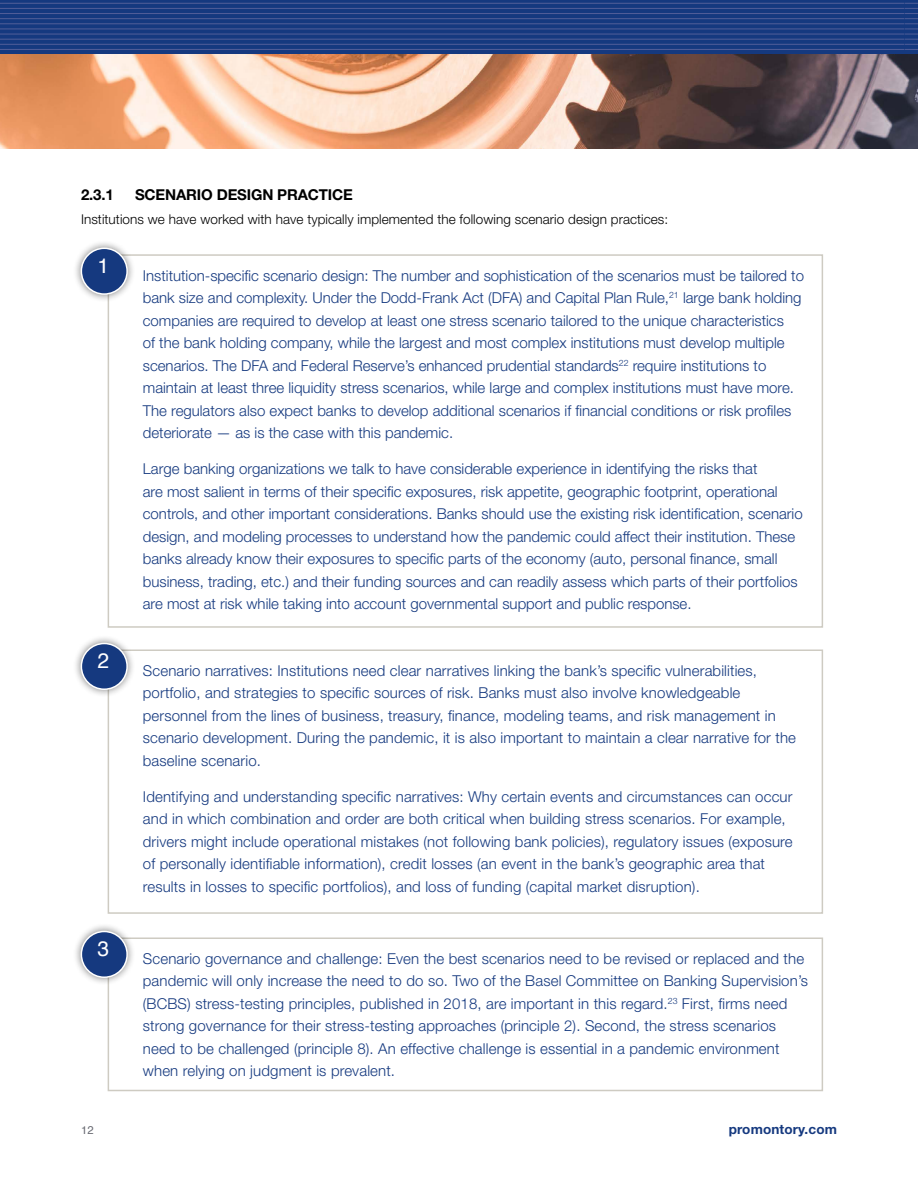
<style>
.page{position:relative;width:918px;height:1188px;background:#fff}
.page>*{position:absolute;margin:0;border:0;box-sizing:border-box;transform-origin:0 0}
.t1{font:21px "Helvetica";color:#fff}
.t2{font:300 15px/22.5px "Helvetica Neue LT Std";color:#15397f}
.t3{font:700 15px "Helvetica Neue LT Std";letter-spacing:-.01em;color:#000}
.t4{font:300 13.5px "Helvetica Neue LT Std";letter-spacing:.005em;color:#000}
.t5{font:700 13.5px "Helvetica Neue LT Std";letter-spacing:.01em;color:#15397f}
.t6{font:11.25px "Helvetica";color:#696b73}
</style>
<div class="page">
<div style="left:0;top:0;width:918px;height:80px;background:#15397f"></div>
<hr style="left:0;top:3px;width:918px;height:1px;background:#515e98">
<hr style="left:0;top:39px;width:918px;height:1px;background:#515e98">
<hr style="left:0;top:8px;width:918px;height:1px;background:#515e98">
<hr style="left:0;top:44px;width:918px;height:1px;background:#515e98">
<hr style="left:0;top:13px;width:918px;height:1px;background:#515e98">
<hr style="left:0;top:49px;width:918px;height:1px;background:#515e98">
<hr style="left:0;top:18px;width:918px;height:1px;background:#515e98">
<hr style="left:0;top:23px;width:918px;height:1px;background:#515e98">
<hr style="left:0;top:29px;width:918px;height:1px;background:#515e98">
<hr style="left:0;top:34px;width:918px;height:1px;background:#515e98">
<svg style="left:904px;top:0;width:14px;height:80px"></svg>
<svg style="left:905px;top:3px;width:13px;height:47px"></svg>
<img style="left:0;top:54px;width:918px;height:94px">
<div style="left:108px;top:254px;width:715px;height:374px;border:2px solid #cecbc2"></div>
<div style="left:73px;top:239px;width:63px;height:64px;background:#000;opacity:.5"></div>
<div style="left:81px;top:248px;width:46px;height:46px;background:#15397f;border-radius:50%"></div>
<div style="left:81px;top:248px;width:47px;height:47px;border:2px solid #fff;border-radius:50%"></div>
<div style="left:108px;top:650px;width:715px;height:264px;border:2px solid #cecbc2"></div>
<div style="left:73px;top:635px;width:63px;height:63px;background:#000;opacity:.5"></div>
<div style="left:81px;top:644px;width:46px;height:45px;background:#15397f;border-radius:50%"></div>
<div style="left:81px;top:643px;width:47px;height:47px;border:2px solid #fff;border-radius:50%"></div>
<div style="left:108px;top:938px;width:715px;height:153px;border:2px solid #cecbc2"></div>
<div style="left:73px;top:923px;width:63px;height:63px;background:#000;opacity:.5"></div>
<div style="left:81px;top:932px;width:46px;height:45px;background:#15397f;border-radius:50%"></div>
<div style="left:81px;top:931px;width:47px;height:47px;border:2px solid #fff;border-radius:50%"></div>
<p class="t3" style="left:81px;top:185px;width:34px">2.3.1</p>
<p class="t3" style="left:135px;top:185px;width:219px">SCENARIO DESIGN PRACTICE</p>
<p class="t4" style="left:81px;top:211px;width:589px">Institutions we have worked with have typically implemented the following scenario design practices:</p>
<h1 class="t1" style="left:97px;top:249px;width:13px">1</h1>
<h1 class="t1" style="left:98px;top:645px;width:13px">2</h1>
<h1 class="t1" style="left:97px;top:933px;width:13px">3</h1>
<p class="t2" style="left:143px;top:264px;width:663px">Institution-specific scenario design: The number and sophistication of the scenarios must be tailored to bank size and complexity. Under the Dodd-Frank Act (DFA) and Capital Plan Rule,<sup>21</sup> large bank holding companies are required to develop at least one stress scenario tailored to the unique characteristics<br>of the bank holding company, while the largest and most complex institutions must develop multiple scenarios. The DFA and Federal Reserve’s enhanced prudential standards<sup>22</sup> require institutions to maintain at least three liquidity stress scenarios, while large and complex institutions must have more.<br>The regulators also expect banks to develop additional scenarios if financial conditions or risk profiles deteriorate — as is the case with this pandemic.</p>
<p class="t2" style="left:143px;top:457px;width:661px">Large banking organizations we talk to have considerable experience in identifying the risks that<br>are most salient in terms of their specific exposures, risk appetite, geographic footprint, operational controls, and other important considerations. Banks should use the existing risk identification, scenario design, and modeling processes to understand how the pandemic could affect their institution. These banks already know their exposures to specific parts of the economy (auto, personal finance, small business, trading, etc.) and their funding sources and can readily assess which parts of their portfolios are most at risk while taking into account governmental support and public response.</p>
<p class="t2" style="left:143px;top:659px;width:655px">Scenario narratives: Institutions need clear narratives linking the bank’s specific vulnerabilities, portfolio, and strategies to specific sources of risk. Banks must also involve knowledgeable personnel from the lines of business, treasury, finance, modeling teams, and risk management in scenario development. During the pandemic, it is also important to maintain a clear narrative for the baseline scenario.</p>
<p class="t2" style="left:143px;top:785px;width:651px">Identifying and understanding specific narratives: Why certain events and circumstances can occur and in which combination and order are both critical when building stress scenarios. For example, drivers might include operational mistakes (not following bank policies), regulatory issues (exposure of personally identifiable information), credit losses (an event in the bank’s geographic area that results in losses to specific portfolios), and loss of funding (capital market disruption).</p>
<p class="t2" style="left:143px;top:947px;width:667px">Scenario governance and challenge: Even the best scenarios need to be revised or replaced and the pandemic will only increase the need to do so. Two of the Basel Committee on Banking Supervision’s (BCBS) stress-testing principles, published in 2018, are important in this regard.<sup>23</sup> First, firms need strong governance for their stress-testing approaches (principle 2). Second, the stress scenarios need to be challenged (principle 8). An effective challenge is essential in a pandemic environment when relying on judgment is prevalent.</p>
<p class="t6" style="left:81px;top:1121px;width:14px">12</p>
<p class="t5" style="left:729px;top:1121px;width:110px">promontory.com</p>
</div>
